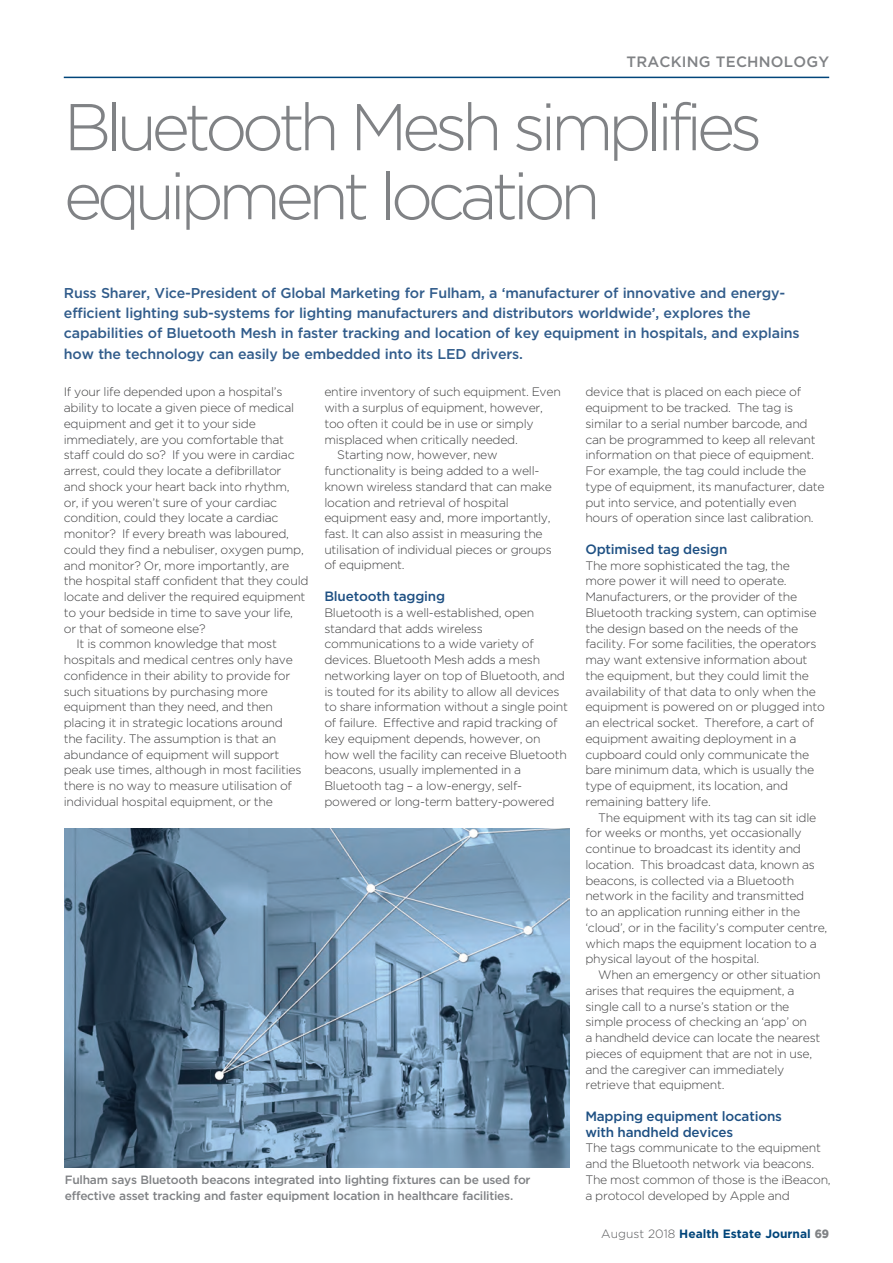
<style>
.page{position:relative;width:893px;height:1263px;background:#fff}
.page>*{position:absolute;margin:0;border:0;box-sizing:border-box;transform-origin:0 0}
.t1{font:300 66px/69px "Gotham";letter-spacing:-.085em;color:#808285}
.t2{font:500 15px "Gotham";letter-spacing:.015em;color:#808285}
.t3{font:500 14.25px/20.2px "Gotham";letter-spacing:-.015em;color:#315c8b}
.t4{font:500 13.5px/15.8px "Gotham";letter-spacing:-.015em;color:#1e5083}
.t5{font:300 12.15px/15.8px "Gotham";letter-spacing:-.02em;color:#3e3e3f}
.t6{font:500 12px/15.8px "Gotham";letter-spacing:-.02em;color:#808285}
.t7{font:700 12px "Gotham";color:#01457a}
.s1{font-weight:300;color:#57585a}
.s2{font-weight:900;color:#808285}
</style>
<div class="page">
<hr style="left:64px;top:77px;width:765px;height:1px;background:#01457a">
<img style="left:65px;top:828px;width:504px;height:340px">
<p class="t2" style="left:626px;top:53px;width:204px">TRACKING TECHNOLOGY</p>
<h1 class="t1" style="left:64px;top:92px;width:700px">Bluetooth Mesh simplifies equipment location</h1>
<p class="t3" style="left:64px;top:282px;width:737px">Russ Sharer, Vice-President of Global Marketing for Fulham, a ‘manufacturer of innovative and energy&shy;efficient lighting sub-systems for lighting manufacturers and distributors worldwide’, explores the capabilities of Bluetooth Mesh in faster tracking and location of key equipment in hospitals, and explains how the technology can easily be embedded into its LED drivers.</p>
<p class="t5" style="left:64px;top:384px;width:220px">If your life depended upon a hospital’s</p>
<p class="t5" style="left:64px;top:400px;width:232px">ability to locate a given piece of medical</p>
<p class="t5" style="left:64px;top:416px;width:194px">equipment and get it to your side</p>
<p class="t5" style="left:64px;top:432px;width:222px">immediately, are you comfortable that</p>
<p class="t5" style="left:64px;top:447px;width:232px">staff could do so? If you were in cardiac</p>
<p class="t5" style="left:64px;top:463px;width:219px">arrest, could they locate a defibrillator</p>
<p class="t5" style="left:64px;top:479px;width:227px">and shock your heart back into rhythm,</p>
<p class="t5" style="left:64px;top:494px;width:215px">or, if you weren’t sure of your cardiac</p>
<p class="t5" style="left:64px;top:510px;width:216px">condition, could they locate a cardiac</p>
<p class="t5" style="left:64px;top:526px;width:227px">monitor? If every breath was laboured,</p>
<p class="t5" style="left:64px;top:542px;width:242px">could they find a nebuliser, oxygen pump,</p>
<p class="t5" style="left:64px;top:557px;width:227px">and monitor? Or, more importantly, are</p>
<p class="t5" style="left:64px;top:573px;width:246px">the hospital staff confident that they could</p>
<p class="t5" style="left:64px;top:589px;width:243px">locate and deliver the required equipment</p>
<p class="t5" style="left:64px;top:605px;width:231px">to your bedside in time to save your life,</p>
<p class="t5" style="left:64px;top:620px;width:143px">or that of someone else?</p>
<p class="t5" style="left:77px;top:636px;width:202px">It is common knowledge that most</p>
<p class="t5" style="left:64px;top:652px;width:231px">hospitals and medical centres only have</p>
<p class="t5" style="left:64px;top:668px;width:228px">confidence in their ability to provide for</p>
<p class="t5" style="left:64px;top:683px;width:206px">such situations by purchasing more</p>
<p class="t5" style="left:64px;top:699px;width:211px">equipment than they need, and then</p>
<p class="t5" style="left:64px;top:715px;width:220px">placing it in strategic locations around</p>
<p class="t5" style="left:64px;top:731px;width:214px">the facility. The assumption is that an</p>
<p class="t5" style="left:64px;top:746px;width:217px">abundance of equipment will support</p>
<p class="t5" style="left:64px;top:762px;width:239px">peak use times, although in most facilities</p>
<p class="t5" style="left:64px;top:778px;width:230px">there is no way to measure utilisation of</p>
<p class="t5" style="left:64px;top:794px;width:211px">individual hospital equipment, or the</p>
<p class="t5" style="left:324px;top:384px;width:238px">entire inventory of such equipment. Even</p>
<p class="t5" style="left:324px;top:400px;width:220px">with a surplus of equipment, however,</p>
<p class="t5" style="left:324px;top:416px;width:211px">too often it could be in use or simply</p>
<p class="t5" style="left:324px;top:431px;width:195px">misplaced when critically needed.</p>
<p class="t5" style="left:337px;top:447px;width:162px">Starting now, however, new</p>
<p class="t5" style="left:324px;top:463px;width:217px">functionality is being added to a well-</p>
<p class="t5" style="left:324px;top:479px;width:229px">known wireless standard that can make</p>
<p class="t5" style="left:324px;top:494px;width:186px">location and retrieval of hospital</p>
<p class="t5" style="left:324px;top:510px;width:228px">equipment easy and, more importantly,</p>
<p class="t5" style="left:324px;top:526px;width:220px">fast. It can also assist in measuring the</p>
<p class="t5" style="left:324px;top:542px;width:229px">utilisation of individual pieces or groups</p>
<p class="t5" style="left:324px;top:557px;width:82px">of equipment.</p>
<p class="t4" style="left:324px;top:588px;width:122px">Bluetooth tagging</p>
<p class="t5" style="left:324px;top:605px;width:245px">Bluetooth is a well-established, open standard that adds wireless communications to a wide variety of devices. Bluetooth Mesh adds a mesh networking layer on top of Bluetooth, and is touted for its ability to allow all devices to share information without a single point of failure. Effective and rapid tracking of key equipment depends, however, on how well the facility can receive Bluetooth beacons, usually implemented in a Bluetooth tag – a low-energy, self&shy;powered or long-term battery-powered</p>
<p class="t5" style="left:585px;top:384px;width:241px">device that is placed on each piece of equipment to be tracked. The tag is similar to a serial number barcode, and can be programmed to keep all relevant information on that piece of equipment.<br>For example, the tag could include the type of equipment, its manufacturer, date put into service, and potentially even hours of operation since last calibration.</p>
<p class="t4" style="left:585px;top:541px;width:144px">Optimised tag design</p>
<p class="t5" style="left:585px;top:558px;width:241px">The more sophisticated the tag, the<br>more power it will need to operate.<br>Manufacturers, or the provider of the Bluetooth tracking system, can optimise the design based on the needs of the facility. For some facilities, the operators may want extensive information about the equipment, but they could limit the availability of that data to only when the equipment is powered on or plugged into an electrical socket. Therefore, a cart of equipment awaiting deployment in a cupboard could only communicate the bare minimum data, which is usually the type of equipment, its location, and remaining battery life.</p>
<p class="t5" style="left:585px;top:809px;width:244px;text-indent:13px">The equipment with its tag can sit idle for weeks or months, yet occasionally continue to broadcast its identity and location. This broadcast data, known as beacons, is collected via a Bluetooth network in the facility and transmitted<br>to an application running either in the ‘cloud’, or in the facility’s computer centre, which maps the equipment location to a physical layout of the hospital.</p>
<p class="t5" style="left:585px;top:967px;width:237px;text-indent:13px">When an emergency or other situation arises that requires the equipment, a single call to a nurse’s station or the simple process of checking an ‘app’ on<br>a handheld device can locate the nearest pieces of equipment that are not in use, and the caregiver can immediately retrieve that equipment.</p>
<p class="t4" style="left:585px;top:1108px;width:198px">Mapping equipment locations with handheld devices</p>
<p class="t5" style="left:585px;top:1140px;width:247px">The tags communicate to the equipment and the Bluetooth network via beacons.<br>The most common of those is the iBeacon, a protocol developed by Apple and</p>
<p class="t6" style="left:65px;top:1171px;width:467px">Fulham says Bluetooth beacons integrated into lighting fixtures can be used for effective asset tracking and faster equipment location in healthcare facilities.</p>
<p class="t7" style="left:601px;top:1227px;width:229px"><span class="s1">August 2018</span> Health Estate Journal <span class="s2">69</span></p>
</div>
